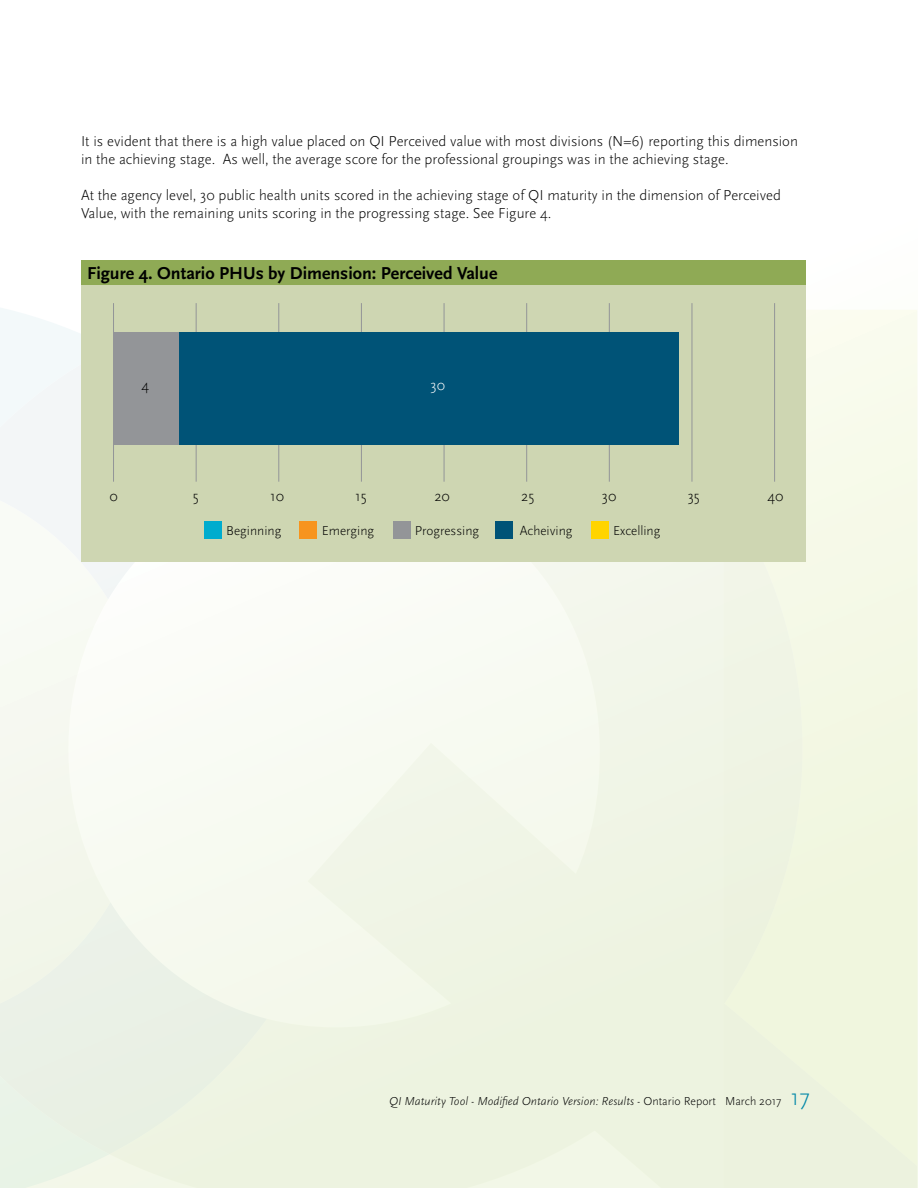
<style>
.page{position:relative;width:918px;height:1188px;background:#fff}
.page>*{position:absolute;margin:0;border:0;box-sizing:border-box;transform-origin:0 0}
.t1{font:700 18px "Scala Sans";color:#000}
.t2{font:300 15px/18px "Scala Sans";color:#000}
.t3{font:300 15px "Scala Sans";color:#fff}
.t4{font:300 13.5px "Scala Sans";color:#000}
.t5{font:italic 300 12px "Scala Sans";color:#000}
.s1{font-style:normal}
.s2{font-style:normal;font-size:24px;color:#0087a8}
</style>
<div class="page">
<div style="left:806px;top:310px;width:111px;height:180px;background:#f8fbec"></div>
<div style="left:723px;top:490px;width:194px;height:698px;background:#f0f6e0"></div>
<svg style="left:0;top:308px;width:109px;height:880px;fill:#f3f6f0"></svg>
<svg style="left:109px;top:562px;width:614px;height:626px;fill:#f1f6e8"></svg>
<div style="left:81px;top:260px;width:725px;height:25px;background:#8faa55"></div>
<div style="left:81px;top:285px;width:725px;height:277px;background:#ced6b2"></div>
<hr style="left:113px;top:303px;width:1px;height:179px;background:#939598">
<hr style="left:196px;top:303px;width:1px;height:179px;background:#939598">
<hr style="left:278px;top:303px;width:1px;height:179px;background:#939598">
<hr style="left:361px;top:303px;width:1px;height:179px;background:#939598">
<hr style="left:444px;top:303px;width:1px;height:179px;background:#939598">
<hr style="left:526px;top:303px;width:1px;height:179px;background:#939598">
<hr style="left:609px;top:303px;width:1px;height:179px;background:#939598">
<hr style="left:692px;top:303px;width:1px;height:179px;background:#939598">
<hr style="left:774px;top:303px;width:1px;height:179px;background:#939598">
<div style="left:204px;top:522px;width:18px;height:17px;background:#00acce"></div>
<div style="left:299px;top:522px;width:17px;height:17px;background:#f7941e"></div>
<div style="left:394px;top:522px;width:17px;height:17px;background:#939598"></div>
<div style="left:496px;top:522px;width:17px;height:17px;background:#005377"></div>
<div style="left:592px;top:522px;width:17px;height:17px;background:#ffd400"></div>
<div style="left:113px;top:333px;width:67px;height:112px;background:#939598"></div>
<div style="left:180px;top:333px;width:499px;height:112px;background:#005377"></div>
<p class="t2" style="left:81px;top:133px;width:719px">It is evident that there is a high value placed on QI Perceived value with most divisions (N=6) reporting this dimension in the achieving stage. As well, the average score for the professional groupings was in the achieving stage.</p>
<p class="t2" style="left:81px;top:187px;width:702px">At the agency level, 30 public health units scored in the achieving stage of QI maturity in the dimension of Perceived<br>Value, with the remaining units scoring in the progressing stage. See Figure 4.</p>
<p class="t1" style="left:87px;top:264px;width:412px">Figure 4. Ontario PHUs by Dimension: Perceived Value</p>
<p class="t2" style="left:142px;top:377px;width:9px">4</p>
<p class="t3" style="left:431px;top:377px;width:16px">30</p>
<p class="t2" style="left:110px;top:487px;width:10px">0</p>
<p class="t2" style="left:193px;top:487px;width:7px">5</p>
<p class="t2" style="left:270px;top:487px;width:15px">10</p>
<p class="t2" style="left:355px;top:487px;width:13px">15</p>
<p class="t2" style="left:434px;top:487px;width:17px">20</p>
<p class="t2" style="left:521px;top:487px;width:15px">25</p>
<p class="t2" style="left:602px;top:487px;width:16px">30</p>
<p class="t2" style="left:688px;top:487px;width:14px">35</p>
<p class="t2" style="left:767px;top:487px;width:18px">40</p>
<p class="t4" style="left:226px;top:523px;width:57px">Beginning</p>
<p class="t4" style="left:322px;top:523px;width:54px">Emerging</p>
<p class="t4" style="left:415px;top:523px;width:66px">Progressing</p>
<p class="t4" style="left:520px;top:523px;width:54px">Acheiving</p>
<p class="t4" style="left:613px;top:523px;width:49px">Excelling</p>
<p class="t5" style="left:389px;top:1095px;width:422px">QI Maturity Tool - Modified Ontario Version: Results <span class="s1">- Ontario Report March 2017</span> <span class="s2">17</span></p>
</div>
